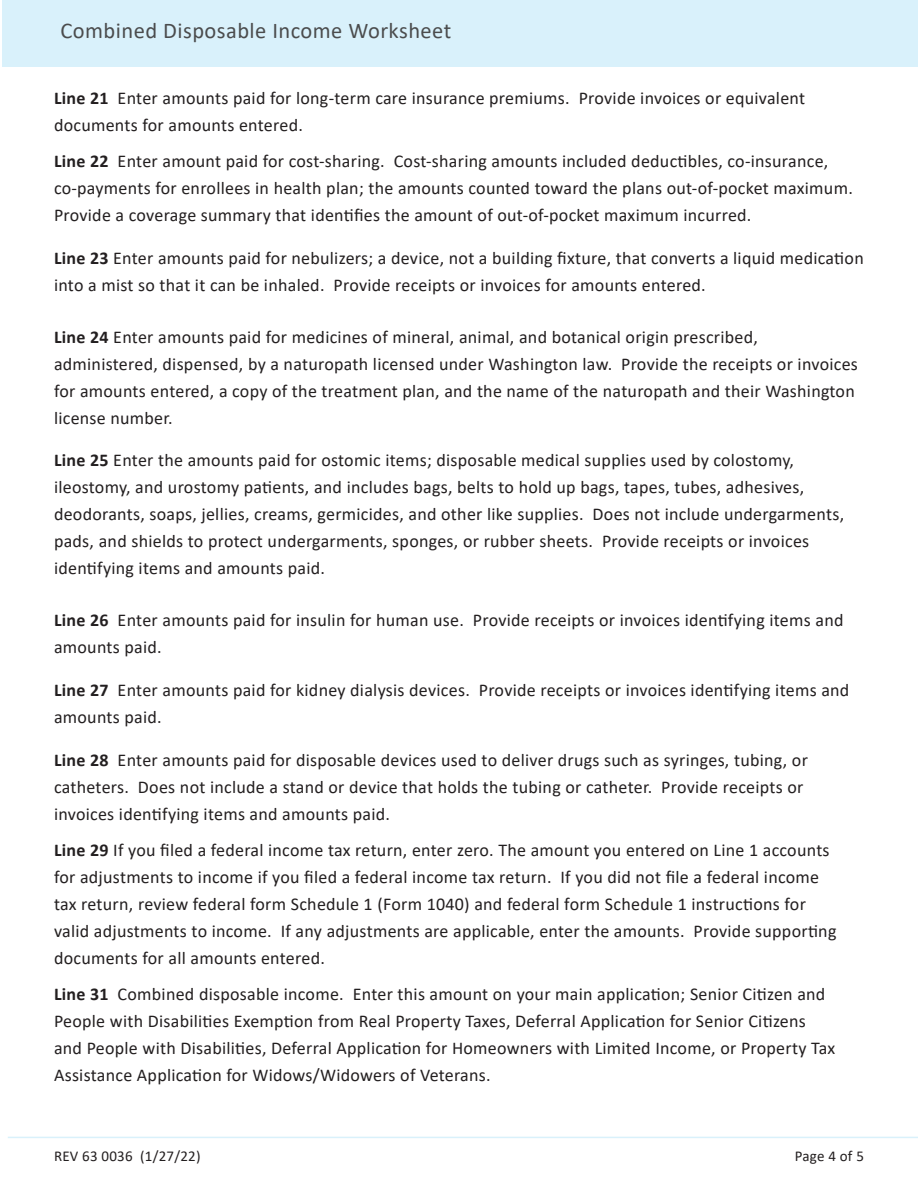
<style>
.page{position:relative;width:918px;height:1188px;background:#fff}
.page>*{position:absolute;margin:0;border:0;box-sizing:border-box;transform-origin:0 0}
.t1{font:22.5px "Calibri";letter-spacing:.02em;color:#4b4c4d}
.Normal__P{font:18px/27px "Calibri";letter-spacing:.015em;color:#231f20}
.t2{font:15px "Calibri";letter-spacing:.015em;color:#231f20}
.s1{font-weight:700}
</style>
<div class="page">
<div style="left:2px;top:0;width:916px;height:66px;background:#d9f1fb"></div>
<hr style="left:8px;top:1137px;width:910px;height:1px;background:#d9f1fb">
<p class="t1" style="left:60px;top:15px;width:392px">Combined Disposable Income Worksheet</p>
<p class="Normal__P" style="left:54px;top:84px;width:753px"><span class="s1">Line 21</span> Enter amounts paid for long-term care insurance premiums. Provide invoices or equivalent documents for amounts entered.</p>
<p class="Normal__P" style="left:54px;top:147px;width:800px"><span class="s1">Line 22</span> Enter amount paid for cost-sharing. Cost-sharing amounts included deductibles, co-insurance, co-payments for enrollees in health plan; the amounts counted toward the plans out-of-pocket maximum.<br>Provide a coverage summary that identifies the amount of out-of-pocket maximum incurred.</p>
<p class="Normal__P" style="left:54px;top:244px;width:811px"><span class="s1">Line 23</span> Enter amounts paid for nebulizers; a device, not a building fixture, that converts a liquid medication into a mist so that it can be inhaled. Provide receipts or invoices for amounts entered.</p>
<p class="Normal__P" style="left:54px;top:323px;width:805px"><span class="s1">Line 24</span> Enter amounts paid for medicines of mineral, animal, and botanical origin prescribed, administered, dispensed, by a naturopath licensed under Washington law. Provide the receipts or invoices for amounts entered, a copy of the treatment plan, and the name of the naturopath and their Washington license number.</p>
<p class="Normal__P" style="left:54px;top:447px;width:792px"><span class="s1">Line 25</span> Enter the amounts paid for ostomic items; disposable medical supplies used by colostomy, ileostomy, and urostomy patients, and includes bags, belts to hold up bags, tapes, tubes, adhesives, deodorants, soaps, jellies, creams, germicides, and other like supplies. Does not include undergarments, pads, and shields to protect undergarments, sponges, or rubber sheets. Provide receipts or invoices identifying items and amounts paid.</p>
<p class="Normal__P" style="left:54px;top:606px;width:791px"><span class="s1">Line 26</span> Enter amounts paid for insulin for human use. Provide receipts or invoices identifying items and amounts paid.</p>
<p class="Normal__P" style="left:54px;top:676px;width:797px"><span class="s1">Line 27</span> Enter amounts paid for kidney dialysis devices. Provide receipts or invoices identifying items and amounts paid.</p>
<p class="Normal__P" style="left:54px;top:746px;width:756px"><span class="s1">Line 28</span> Enter amounts paid for disposable devices used to deliver drugs such as syringes, tubing, or catheters. Does not include a stand or device that holds the tubing or catheter. Provide receipts or invoices identifying items and amounts paid.</p>
<p class="Normal__P" style="left:54px;top:836px;width:784px"><span class="s1">Line 29</span> If you filed a federal income tax return, enter zero. The amount you entered on Line 1 accounts for adjustments to income if you filed a federal income tax return. If you did not file a federal income tax return, review federal form Schedule 1 (Form 1040) and federal form Schedule 1 instructions for valid adjustments to income. If any adjustments are applicable, enter the amounts. Provide supporting documents for all amounts entered.</p>
<p class="Normal__P" style="left:54px;top:980px;width:783px"><span class="s1">Line 31</span> Combined disposable income. Enter this amount on your main application; Senior Citizen and People with Disabilities Exemption from Real Property Taxes, Deferral Application for Senior Citizens and People with Disabilities, Deferral Application for Homeowners with Limited Income, or Property Tax Assistance Application for Widows/Widowers of Veterans.</p>
<p class="t2" style="left:54px;top:1145px;width:148px">REV 63 0036 (1/27/22)</p>
<p class="t2" style="left:795px;top:1145px;width:71px">Page 4 of 5</p>
</div>
